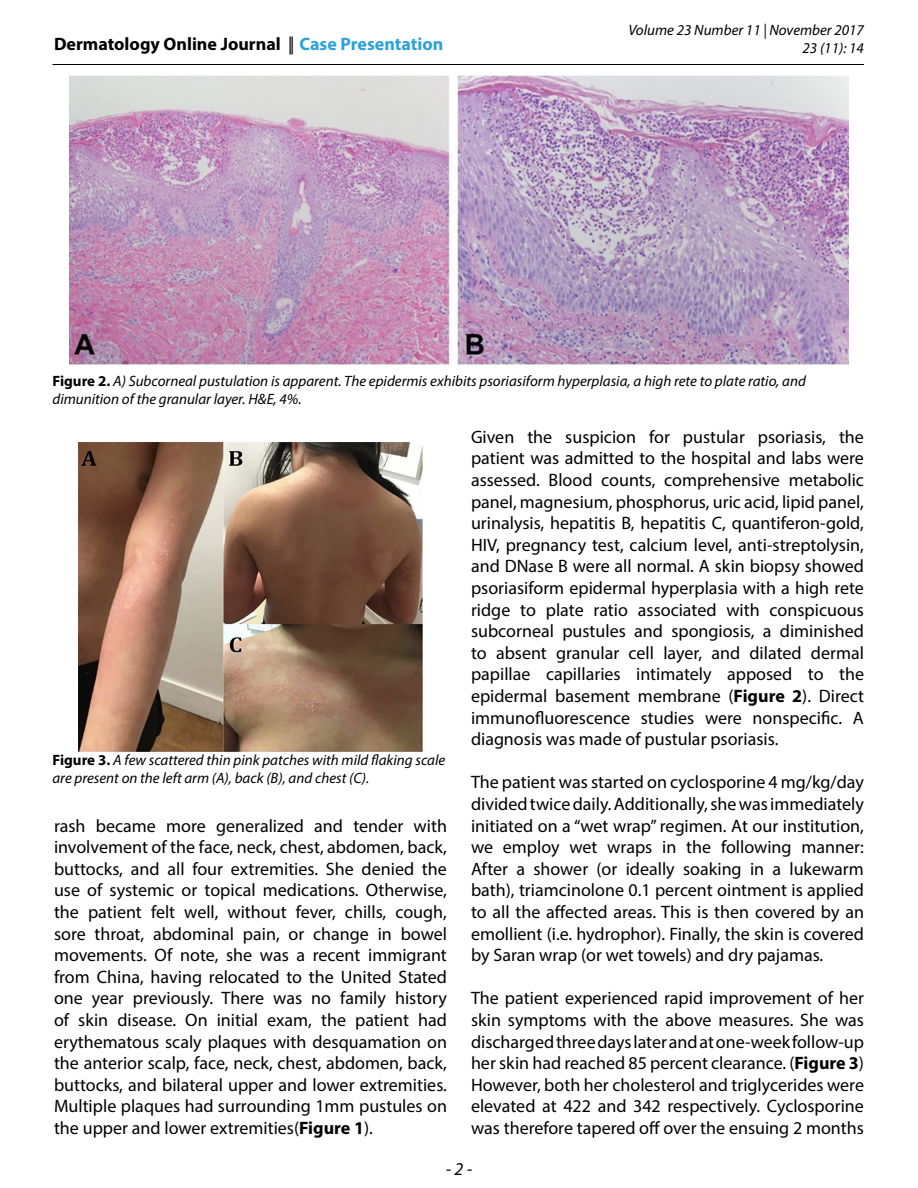
<style>
.page{position:relative;width:918px;height:1188px;background:#fff}
.page>*{position:absolute;margin:0;border:0;box-sizing:border-box;transform-origin:0 0}
.Body_text{font:18px/21.6px "Myriad Pro";color:#000;text-align:justify}
.t1{font:700 18px "Myriad Pro";color:#000}
.t2{font:italic 18px "Myriad Pro";color:#000}
.Figure_caption{font:italic 15px/18px "Myriad Pro";color:#000}
.s1{font-weight:400}
.s2{color:#2aa2db}
.s3{font-weight:700;font-style:normal}
.s4{font-weight:700}
</style>
<div class="page">
<hr style="left:52px;top:64px;width:812px;height:1px;background:#000">
<img style="left:69px;top:76px;width:780px;height:288px">
<img style="left:79px;top:443px;width:343px;height:309px">
<p class="t1" style="left:54px;top:32px;width:391px">Dermatology Online Journal <span class="s1">||</span> <span class="s2">Case Presentation</span></p>
<p class="Figure_caption" style="left:628px;top:20px;width:237px;text-align:right">Volume 23 Number 11 | November 2017<br>23 (11): 14</p>
<p class="Figure_caption" style="left:52px;top:372px;width:755px"><span class="s3">Figure 2.</span> A) Subcorneal pustulation is apparent. The epidermis exhibits psoriasiform hyperplasia, a high rete to plate ratio, and dimunition of the granular layer. H&amp;E, 4%.</p>
<p class="Figure_caption" style="left:52px;top:751px;width:394px"><span class="s3">Figure 3.</span> A few scattered thin pink patches with mild flaking scale are present on the left arm (A), back (B), and chest (C).</p>
<p class="Body_text" style="left:54px;top:814px;width:395px">rash became more generalized and tender with involvement of the face, neck, chest, abdomen, back, buttocks, and all four extremities. She denied the use of systemic or topical medications. Otherwise, the patient felt well, without fever, chills, cough, sore throat, abdominal pain, or change in bowel movements. Of note, she was a recent immigrant from China, having relocated to the United Stated one year previously. There was no family history of skin disease. On initial exam, the patient had erythematous scaly plaques with desquamation on the anterior scalp, face, neck, chest, abdomen, back, buttocks, and bilateral upper and lower extremities.<br>Multiple plaques had surrounding 1mm pustules on the upper and lower extremities(<span class="s4">Figure 1</span>).</p>
<p class="Body_text" style="left:471px;top:426px;width:395px">Given the suspicion for pustular psoriasis, the patient was admitted to the hospital and labs were assessed. Blood counts, comprehensive metabolic panel, magnesium, phosphorus, uric acid, lipid panel, urinalysis, hepatitis B, hepatitis C, quantiferon-gold, HIV, pregnancy test, calcium level, anti-streptolysin, and DNase B were all normal. A skin biopsy showed psoriasiform epidermal hyperplasia with a high rete ridge to plate ratio associated with conspicuous subcorneal pustules and spongiosis, a diminished to absent granular cell layer, and dilated dermal papillae capillaries intimately apposed to the epidermal basement membrane (<span class="s4">Figure 2</span>). Direct immunofluorescence studies were nonspecific. A diagnosis was made of pustular psoriasis.</p>
<p class="Body_text" style="left:471px;top:771px;width:395px">The patient was started on cyclosporine 4 mg/kg/day divided twice daily. Additionally, she was immediately initiated on a “wet wrap” regimen. At our institution, we employ wet wraps in the following manner:<br>After a shower (or ideally soaking in a lukewarm bath), triamcinolone 0.1 percent ointment is applied to all the affected areas. This is then covered by an emollient (i.e. hydrophor). Finally, the skin is covered by Saran wrap (or wet towels) and dry pajamas.</p>
<p class="Body_text" style="left:471px;top:987px;width:395px">The patient experienced rapid improvement of her skin symptoms with the above measures. She was discharged three days later and at one-week follow-up her skin had reached 85 percent clearance. (<span class="s4">Figure 3</span>)<br>However, both her cholesterol and triglycerides were elevated at 422 and 342 respectively. Cyclosporine was therefore tapered off over the ensuing 2 months</p>
<p class="t2" style="left:446px;top:1157px;width:28px">- 2 -</p>
</div>
